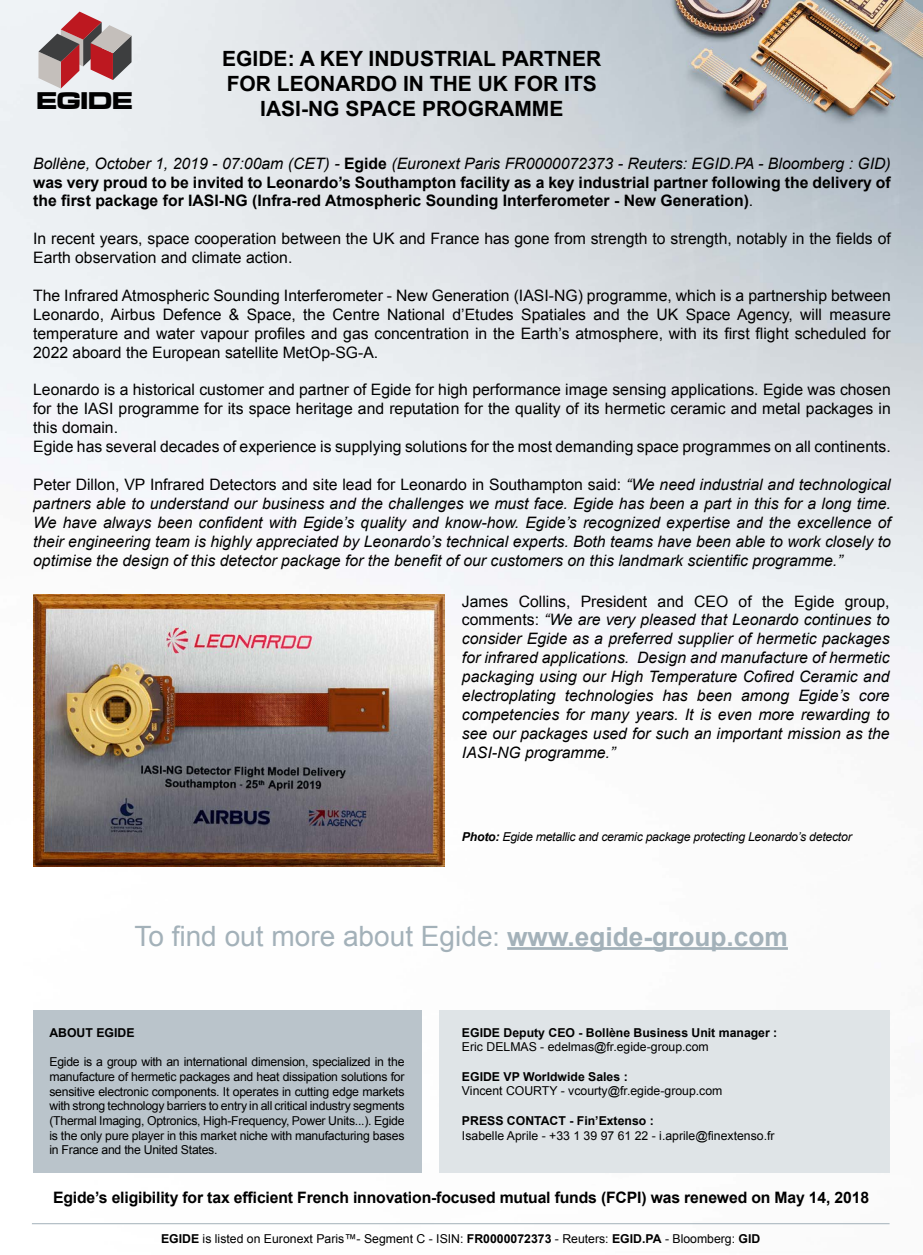
<style>
.page{position:relative;width:923px;height:1255px;background:#fff}
.page>*{position:absolute;margin:0;border:0;box-sizing:border-box;transform-origin:0 0}
.t1{font:28px "Arial";color:#a3b1b9}
.t2{font:25.03px "Microgramma D Bold Exte";color:#000}
.t3{font:700 21px/25.2px "Arial";color:#000;text-align:center}
.t4{font:italic 15.75px/18.9px "Arial";color:#000;text-align:justify}
.t5{font:15.75px/18.9px "Arial";color:#000}
.t6{font:700 15.75px/18.9px "Arial";letter-spacing:-.01em;color:#000;text-align:justify}
.t7{font:12.25px/14.7px "Arial";color:#000;text-align:justify}
.t8{font:700 12.25px "Arial";color:#000}
.t9{font:italic 12.25px "Arial";letter-spacing:-.02em;color:#000}
.s1{font-weight:400;font-style:italic}
.s2{font-weight:400}
.s3{font-style:normal}
.s4{font-weight:700}
.s5{font-size:26.25px}
.s6{font-weight:700;font-size:26.25px}
</style>
<div class="page">
<img style="left:0;top:0;width:922px;height:1225px">
<svg style="left:38px;top:12px;width:93px;height:77px;background:#b79294"></svg>
<div style="left:33px;top:1010px;width:388px;height:162px;background:#bac4cb"></div>
<div style="left:439px;top:1010px;width:450px;height:162px;background:#dfe4e7"></div>
<hr style="left:507px;top:947px;width:280px;height:3px;background:#a3b1b9">
<hr style="left:32px;top:1223px;width:857px;height:1px;background:#a3b1b9">
<img style="left:33px;top:594px;width:411px;height:272px">
<h2 class="t2" style="left:37px;top:84px;width:97px">EGIDE</h2>
<h3 class="t3" style="left:222px;top:46px;width:380px">EGIDE: A KEY INDUSTRIAL PARTNER<br>FOR LEONARDO IN THE UK FOR ITS<br>IASI-NG SPACE PROGRAMME</h3>
<p class="t6" style="left:33px;top:154px;width:859px"><span class="s1">Bollène, October 1, 2019 - 07:00am (CET) -</span> Egide <span class="s1">(Euronext Paris FR0000072373 - Reuters: EGID.PA - Bloomberg : GID) </span>was very proud to be invited to Leonardo’s Southampton facility as a key industrial partner following the delivery of the first package for IASI-NG (Infra-red Atmospheric Sounding Interferometer - New Generation)<span class="s2">.</span></p>
<p class="t5" style="left:33px;top:229px;width:859px">In recent years, space cooperation between the UK and France has gone from strength to strength, notably in the fields of<br>Earth observation and climate action.</p>
<p class="t5" style="left:33px;top:286px;width:859px;text-align:justify">The Infrared Atmospheric Sounding Interferometer - New Generation (IASI-NG) programme, which is a partnership between Leonardo, Airbus Defence &amp; Space, the Centre National d’Etudes Spatiales and the UK Space Agency, will measure temperature and water vapour profiles and gas concentration in the Earth’s atmosphere, with its first flight scheduled for 2022 aboard the European satellite MetOp-SG-A.</p>
<p class="t5" style="left:33px;top:381px;width:859px">Leonardo is a historical customer and partner of Egide for high performance image sensing applications. Egide was chosen for the IASI programme for its space heritage and reputation for the quality of its hermetic ceramic and metal packages in this domain.<br>Egide has several decades of experience is supplying solutions for the most demanding space programmes on all continents.</p>
<p class="t4" style="left:33px;top:475px;width:859px"><span class="s3">Peter Dillon, VP Infrared Detectors and site lead for Leonardo in Southampton said:</span> “We need industrial and technological partners able to understand our business and the challenges we must face. Egide has been a part in this for a long time.<br>We have always been confident with Egide’s quality and know-how. Egide’s recognized expertise and the excellence of their engineering team is highly appreciated by Leonardo’s technical experts. Both teams have been able to work closely to optimise the design of this detector package for the benefit of our customers on this landmark scientific programme.”</p>
<p class="t4" style="left:462px;top:592px;width:429px"><span class="s3">James Collins, President and CEO of the Egide group, comments:</span> “We are very pleased that Leonardo continues to consider Egide as a preferred supplier of hermetic packages for infrared applications. Design and manufacture of hermetic packaging using our High Temperature Cofired Ceramic and electroplating technologies has been among Egide’s core competencies for many years. It is even more rewarding to see our packages used for such an important mission as the IASI-NG programme.”</p>
<p class="t9" style="left:462px;top:828px;width:391px"><span class="s4">Photo:</span> Egide metallic and ceramic package protecting Leonardo’s detector</p>
<h1 class="t1" style="left:134px;top:917px;width:655px">To find out more about Egide<span class="s5">:</span> <span class="s6">www.egide-group.com</span></h1>
<p class="t8" style="left:49px;top:1024px;width:87px">ABOUT EGIDE</p>
<p class="t7" style="left:49px;top:1054px;width:356px">Egide is a group with an international dimension, specialized in the manufacture of hermetic packages and heat dissipation solutions for sensitive electronic components. It operates in cutting edge markets with strong technology barriers to entry in all critical industry segments (Thermal Imaging, Optronics, High-Frequency, Power Units...). Egide is the only pure player in this market niche with manufacturing bases in France and the United States.</p>
<p class="t8" style="left:462px;top:1024px;width:317px">EGIDE Deputy CEO - Bollène Business Unit manager :</p>
<p class="t7" style="left:462px;top:1039px;width:248px">Eric DELMAS - edelmas@fr.egide-group.com</p>
<p class="t8" style="left:462px;top:1068px;width:167px">EGIDE VP Worldwide Sales :</p>
<p class="t7" style="left:462px;top:1083px;width:262px">Vincent COURTY - vcourty@fr.egide-group.com</p>
<p class="t8" style="left:462px;top:1112px;width:193px">PRESS CONTACT - Fin’Extenso :</p>
<p class="t7" style="left:462px;top:1128px;width:314px">Isabelle Aprile - +33 1 39 97 61 22 - i.aprile@finextenso.fr</p>
<p class="t6" style="left:53px;top:1188px;width:817px">Egide’s eligibility for tax efficient French innovation-focused mutual funds (FCPI) was renewed on May 14, 2018</p>
<p class="t7" style="left:161px;top:1231px;width:600px"><span class="s4">EGIDE</span> is listed on Euronext Paris™- Segment C - ISIN: <span class="s4">FR0000072373</span> - Reuters: <span class="s4">EGID.PA</span> - Bloomberg: <span class="s4">GID</span></p>
</div>
